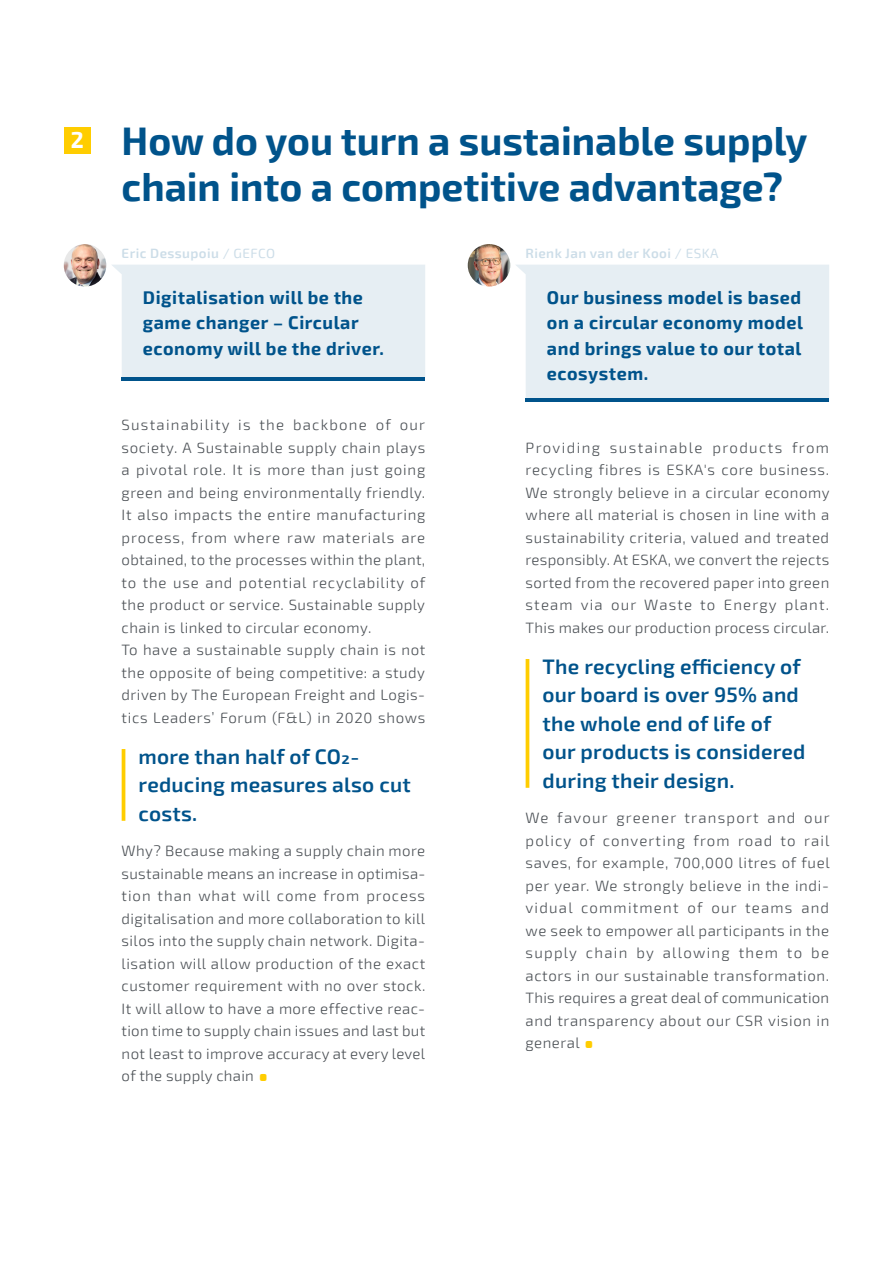
<style>
.page{position:relative;width:893px;height:1263px;background:#fff}
.page>*{position:absolute;margin:0;border:0;box-sizing:border-box;transform-origin:0 0}
.t1{font:700 45px "Exo 2";color:#ffcd00}
.t2{font:700 39px/46.8px "Exo 2";color:#00538b}
.t3{font:700 22.5px "Exo 2";color:#fff}
.t4{font:600 21px/28.5px "Exo 2";letter-spacing:.01em;color:#00538b}
.t5{font:700 18px/25.5px "Exo 2";letter-spacing:.03em;color:#00538b}
.t6{font:300 15px/22.5px "Exo 2";letter-spacing:.035em;color:#4a4f54;text-align:justify}
.t7{font:600 13.5px "Exo 2";letter-spacing:.03em;color:#ccdde8}
.s1{font-weight:400}
</style>
<div class="page">
<hr style="left:526px;top:659px;width:3px;height:129px;background:#ffcd00">
<hr style="left:122px;top:749px;width:3px;height:72px;background:#ffcd00">
<div style="left:64px;top:128px;width:27px;height:26px;background:#ffcd00"></div>
<img style="left:468px;top:244px;width:42px;height:43px;border-radius:21px">
<div style="left:112px;top:265px;width:313px;height:112px;background:#e6eef3"></div>
<div style="left:516px;top:265px;width:313px;height:137px;background:#e6eef3"></div>
<hr style="left:122px;top:377px;width:303px;height:4px;background:#00538b">
<hr style="left:526px;top:398px;width:303px;height:4px;background:#00538b">
<img style="left:64px;top:244px;width:42px;height:43px;border-radius:21px">
<h3 class="t3" style="left:71px;top:124px;width:15px">2</h3>
<h2 class="t2" style="left:122px;top:115px;width:687px">How do you turn a sustainable supply chain into a competitive advantage?</h2>
<p class="t7" style="left:122px;top:243px;width:155px">Eric Dessupoiu <span class="s1">/ GEFCO</span></p>
<p class="t7" style="left:526px;top:243px;width:194px">Rienk Jan van der Kooi <span class="s1">/ ESKA</span></p>
<p class="t5" style="left:143px;top:284px;width:243px">Digitalisation will be the game changer – Circular economy will be the driver.</p>
<p class="t5" style="left:547px;top:284px;width:258px;text-align:justify">Our business model is based on a circular economy model and brings value to our total ecosystem.</p>
<p class="t6" style="left:122px;top:413px;width:305px;text-align:left">Sustainability is the backbone of our society. A Sustainable supply chain plays a pivotal role. It is more than just going green and being environmentally friendly.<br>It also impacts the entire manufacturing process, from where raw materials are obtained, to the processes within the plant, to the use and potential recyclability of the product or service. Sustainable supply chain is linked to circular economy.<br>To have a sustainable supply chain is not the opposite of being competitive: a study driven by The European Freight and Logis&shy;tics Leaders’ Forum (F&amp;L) in 2020 shows</p>
<h3 class="t4" style="left:139px;top:741px;width:274px">more than half of CO2- reducing measures also cut costs.</h3>
<p class="t6" style="left:122px;top:839px;width:305px">Why? Because making a supply chain more sustainable means an increase in optimisa&shy;tion than what will come from process digitalisation and more collaboration to kill silos into the supply chain network. Digita&shy;lisation will allow production of the exact customer requirement with no over stock.<br>It will allow to have a more effective reac&shy;tion time to supply chain issues and last but not least to improve accuracy at every level of the supply chain</p>
<h1 class="t1" style="left:258px;top:1031px;width:13px">.</h1>
<p class="t6" style="left:526px;top:435px;width:306px">Providing sustainable products from recycling fibres is ESKA's core business.<br>We strongly believe in a circular economy where all material is chosen in line with a sustainability criteria, valued and treated responsibly. At ESKA, we convert the rejects sorted from the recovered paper into green steam via our Waste to Energy plant.<br>This makes our production process circular.</p>
<h3 class="t4" style="left:543px;top:651px;width:264px">The recycling efficiency of our board is over 95% and the whole end of life of our products is considered during their design.</h3>
<p class="t6" style="left:526px;top:806px;width:306px">We favour greener transport and our policy of converting from road to rail saves, for example, 700,000 litres of fuel per year. We strongly believe in the indi&shy;vidual commitment of our teams and we seek to empower all participants in the supply chain by allowing them to be actors in our sustainable transformation.<br>This requires a great deal of communication and transparency about our CSR vision in general</p>
<h1 class="t1" style="left:584px;top:998px;width:13px">.</h1>
</div>
